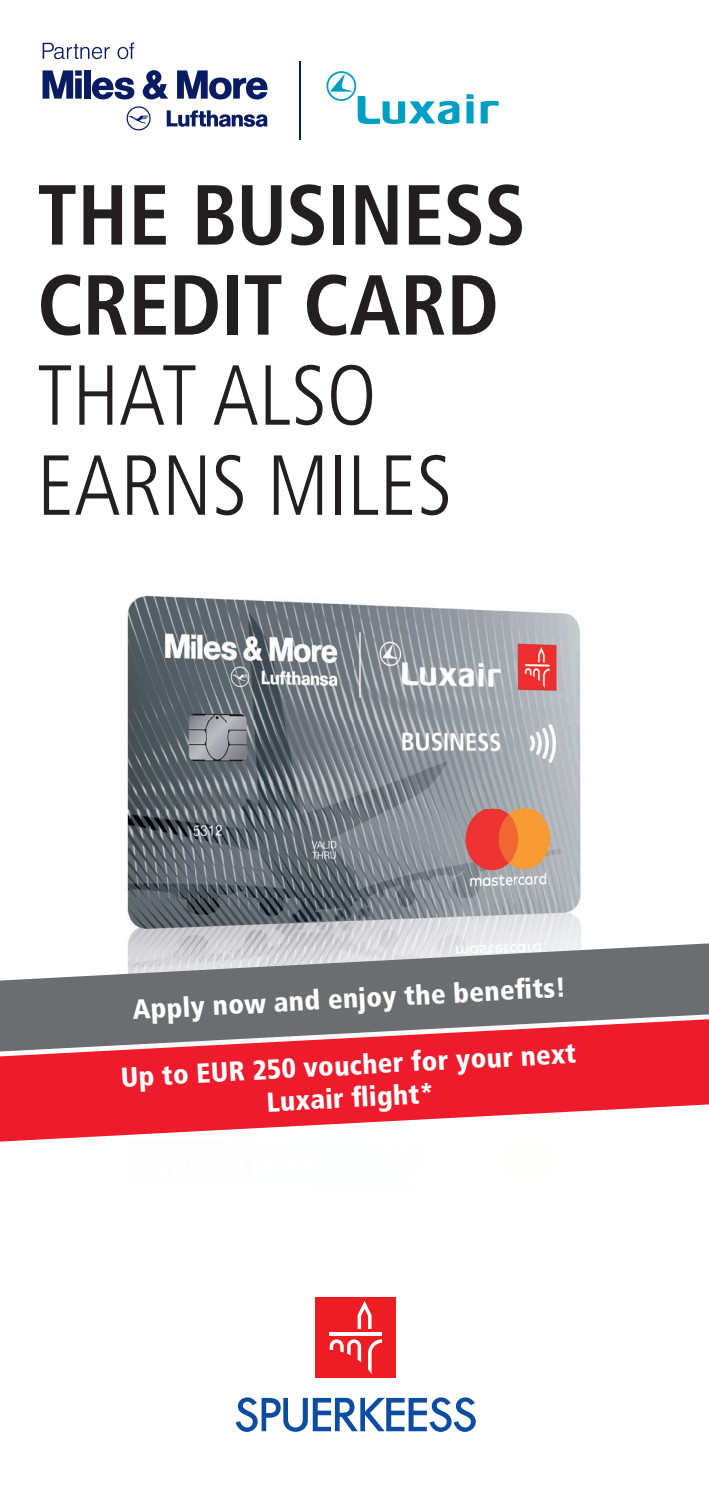
<style>
.page{position:relative;width:709px;height:1489px;background:#fff}
.page>*{position:absolute;margin:0;border:0;box-sizing:border-box;transform-origin:0 0}
.t1{font:700 condensed 85px/90px "Frutiger";letter-spacing:-.01em;color:#231f20}
.t2{font:300 condensed 85px/90px "Frutiger";color:#231f20}
.t3{font:900 condensed 27.5px/32.5px "Frutiger";color:#fff;text-align:center}
</style>
<div class="page">
<img style="left:127px;top:595px;width:454px;height:347px">
<div style="left:316px;top:1297px;width:80px;height:80px;background:#ee1d23"></div>
<svg style="left:357px;top:1301px;width:14px;height:27px"></svg>
<hr style="left:330px;top:1332px;width:52px;height:3px;background:#fff">
<svg style="left:368px;top:1339px;width:14px;height:35px"></svg>
<svg style="left:330px;top:1339px;width:31px;height:23px"></svg>
<svg style="left:235px;top:1397px;width:241px;height:34px"></svg>
<svg style="left:0;top:942px;width:709px;height:75px;background:#8d8e90"></svg>
<svg style="left:0;top:1017px;width:709px;height:125px;fill:#ee1b2c"></svg>
<svg style="left:43px;top:43px;width:67px;height:16px"></svg>
<svg style="left:118px;top:43px;width:16px;height:16px"></svg>
<svg style="left:127px;top:106px;width:24px;height:24px"></svg>
<svg style="left:167px;top:110px;width:100px;height:17px"></svg>
<svg style="left:43px;top:70px;width:30px;height:29px"></svg>
<div style="left:75px;top:78px;width:7px;height:21px;background:#091b63"></div>
<div style="left:75px;top:70px;width:7px;height:6px;background:#091b63"></div>
<div style="left:84px;top:70px;width:6px;height:29px;background:#091b63"></div>
<svg style="left:92px;top:77px;width:42px;height:22px"></svg>
<svg style="left:143px;top:70px;width:25px;height:29px"></svg>
<svg style="left:177px;top:70px;width:90px;height:29px"></svg>
<hr style="left:298px;top:61px;width:2px;height:79px;background:#091b63">
<svg style="left:326px;top:71px;width:172px;height:53px"></svg>
<h1 class="t1" style="left:37px;top:170px;width:490px">THE BUSINESS<br>CREDIT CARD</h1>
<h1 class="t2" style="left:37px;top:351px;width:416px">THAT ALSO<br>EARNS MILES</h1>
<p class="t3" style="left:132px;top:993px;width:435px;rotate:-3deg">Apply now and enjoy the benefi ts!</p>
<p class="t3" style="left:120px;top:1060px;width:457px;rotate:-3deg">Up to EUR 250 voucher for your next<br>Luxair fl ight*</p>
</div>
